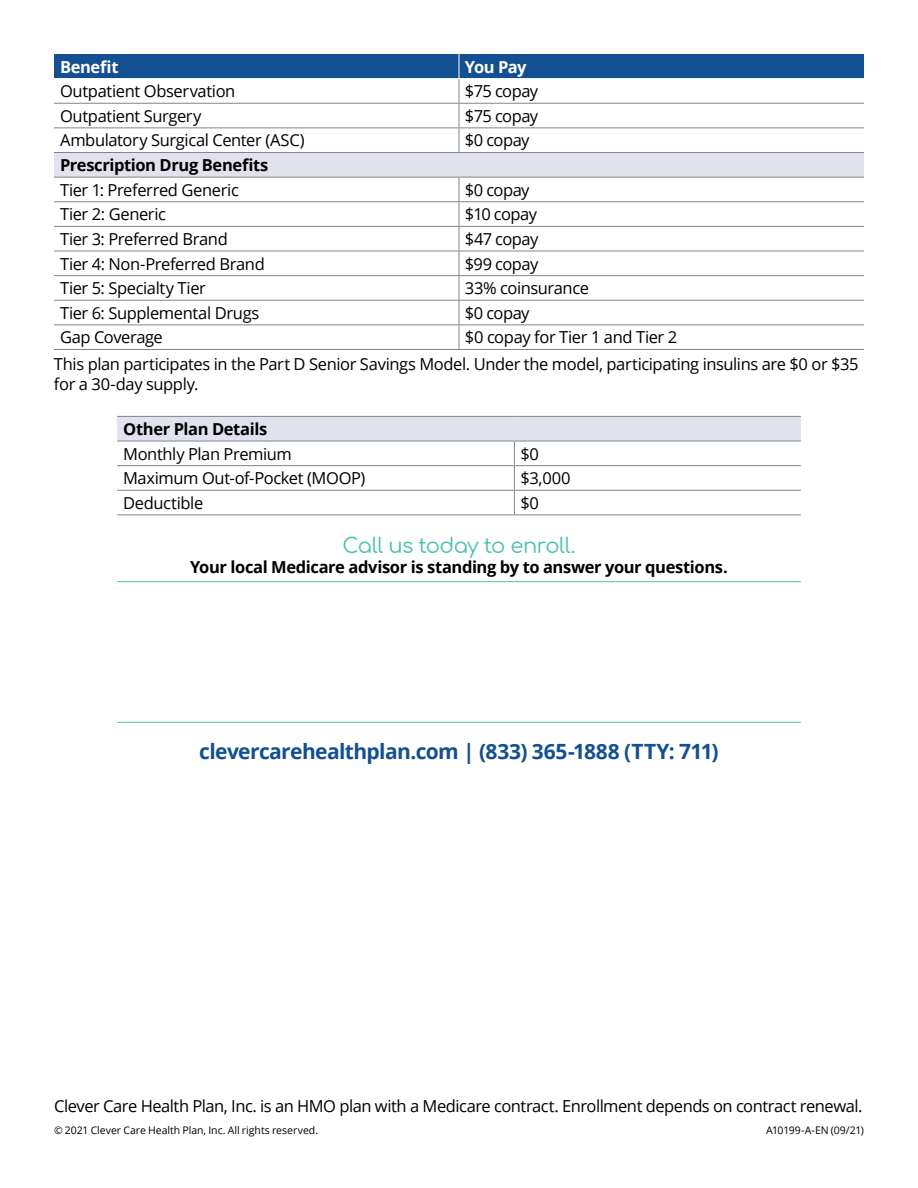
<style>
.page{position:relative;width:918px;height:1188px;background:#fff}
.page>*{position:absolute;margin:0;border:0;box-sizing:border-box;transform-origin:0 0}
.t1{font:700 21px "Open Sans";letter-spacing:-.03em;color:#145091}
.t2{font:21px "Comfortaa";letter-spacing:-.025em;color:#4bc0b1}
.t3{font:16.5px/27px "Open Sans";letter-spacing:-.025em;color:#000}
.t4{font:700 16.5px "Open Sans";letter-spacing:-.025em;color:#000}
.t5{font:700 16.5px "Open Sans";letter-spacing:-.025em;color:#fff}
.t6{font:10.5px "Open Sans";letter-spacing:-.005em;color:#000}
</style>
<div class="page">
<div style="left:54px;top:152px;width:810px;height:25px;background:#e1e2ed"></div>
<hr style="left:459px;top:152px;width:405px;height:1px;background:#7c878d">
<hr style="left:459px;top:177px;width:405px;height:1px;background:#7c878d">
<hr style="left:459px;top:201px;width:405px;height:1px;background:#7c878d">
<hr style="left:459px;top:226px;width:405px;height:1px;background:#7c878d">
<hr style="left:459px;top:251px;width:405px;height:1px;background:#7c878d">
<hr style="left:459px;top:275px;width:405px;height:1px;background:#7c878d">
<hr style="left:459px;top:300px;width:405px;height:1px;background:#7c878d">
<hr style="left:459px;top:324px;width:405px;height:1px;background:#7c878d">
<hr style="left:54px;top:152px;width:405px;height:1px;background:#7c878d">
<hr style="left:54px;top:177px;width:405px;height:1px;background:#7c878d">
<hr style="left:54px;top:201px;width:405px;height:1px;background:#7c878d">
<hr style="left:54px;top:226px;width:405px;height:1px;background:#7c878d">
<hr style="left:54px;top:251px;width:405px;height:1px;background:#7c878d">
<hr style="left:54px;top:275px;width:405px;height:1px;background:#7c878d">
<hr style="left:54px;top:300px;width:405px;height:1px;background:#7c878d">
<hr style="left:54px;top:324px;width:405px;height:1px;background:#7c878d">
<svg style="left:459px;top:177px;width:1px;height:172px"></svg>
<hr style="left:54px;top:349px;width:405px;height:1px;background:#7c878d">
<hr style="left:459px;top:349px;width:405px;height:1px;background:#7c878d">
<svg style="left:54px;top:54px;width:810px;height:98px"></svg>
<hr style="left:54px;top:78px;width:405px;height:1px;background:#fff">
<hr style="left:459px;top:78px;width:405px;height:1px;background:#fff">
<div style="left:117px;top:416px;width:684px;height:25px;background:#e1e2ed"></div>
<hr style="left:117px;top:416px;width:397px;height:1px;background:#7c878d">
<hr style="left:514px;top:416px;width:287px;height:1px;background:#7c878d">
<hr style="left:117px;top:441px;width:397px;height:1px;background:#7c878d">
<hr style="left:514px;top:441px;width:287px;height:1px;background:#7c878d">
<hr style="left:117px;top:465px;width:397px;height:1px;background:#7c878d">
<hr style="left:514px;top:465px;width:287px;height:1px;background:#7c878d">
<hr style="left:117px;top:490px;width:397px;height:1px;background:#7c878d">
<hr style="left:514px;top:490px;width:287px;height:1px;background:#7c878d">
<svg style="left:514px;top:441px;width:1px;height:74px"></svg>
<hr style="left:117px;top:515px;width:397px;height:1px;background:#7c878d">
<hr style="left:514px;top:515px;width:287px;height:1px;background:#7c878d">
<hr style="left:118px;top:581px;width:682px;height:1px;background:#4bc0b1">
<hr style="left:118px;top:722px;width:682px;height:1px;background:#4bc0b1">
<p class="t5" style="left:60px;top:55px;width:60px">Benefit</p>
<p class="t5" style="left:465px;top:55px;width:63px">You Pay</p>
<p class="t3" style="left:60px;top:77px;width:177px">Outpatient Observation</p>
<p class="t3" style="left:465px;top:77px;width:75px">$75 copay</p>
<p class="t3" style="left:60px;top:102px;width:143px">Outpatient Surgery</p>
<p class="t3" style="left:465px;top:102px;width:75px">$75 copay</p>
<p class="t3" style="left:60px;top:127px;width:246px">Ambulatory Surgical Center (ASC)</p>
<p class="t3" style="left:465px;top:127px;width:66px">$0 copay</p>
<p class="t4" style="left:60px;top:153px;width:210px">Prescription Drug Benefits</p>
<p class="t3" style="left:60px;top:176px;width:180px">Tier 1: Preferred Generic</p>
<p class="t3" style="left:465px;top:176px;width:66px">$0 copay</p>
<p class="t3" style="left:60px;top:200px;width:108px">Tier 2: Generic</p>
<p class="t3" style="left:465px;top:200px;width:74px">$10 copay</p>
<p class="t3" style="left:60px;top:225px;width:169px">Tier 3: Preferred Brand</p>
<p class="t3" style="left:465px;top:225px;width:75px">$47 copay</p>
<p class="t3" style="left:60px;top:250px;width:206px">Tier 4: Non-Preferred Brand</p>
<p class="t3" style="left:465px;top:250px;width:75px">$99 copay</p>
<p class="t3" style="left:60px;top:274px;width:147px">Tier 5: Specialty Tier</p>
<p class="t3" style="left:465px;top:274px;width:125px">33% coinsurance</p>
<p class="t3" style="left:60px;top:299px;width:201px">Tier 6: Supplemental Drugs</p>
<p class="t3" style="left:465px;top:299px;width:66px">$0 copay</p>
<p class="t3" style="left:60px;top:324px;width:104px">Gap Coverage</p>
<p class="t3" style="left:54px;top:324px;width:806px;text-indent:411px">$0 copay for Tier 1 and Tier 2<br>This plan participates in the Part D Senior Savings Model. Under the model, participating insulins are $0 or $35</p>
<p class="t3" style="left:54px;top:370px;width:146px">for a 30-day supply.</p>
<p class="t4" style="left:123px;top:417px;width:146px">Other Plan Details</p>
<p class="t3" style="left:123px;top:440px;width:170px">Monthly Plan Premium</p>
<p class="t3" style="left:520px;top:440px;width:20px">$0</p>
<p class="t3" style="left:123px;top:464px;width:244px">Maximum Out-of-Pocket (MOOP)</p>
<p class="t3" style="left:520px;top:464px;width:52px">$3,000</p>
<p class="t3" style="left:123px;top:489px;width:82px">Deductible</p>
<p class="t3" style="left:520px;top:489px;width:20px">$0</p>
<p class="t2" style="left:343px;top:527px;width:234px">Call us today to enroll.</p>
<p class="t4" style="left:190px;top:555px;width:539px">Your local Medicare advisor is standing by to answer your questions.</p>
<p class="t1" style="left:199px;top:737px;width:521px">clevercarehealthplan.com | (833) 365-1888 (TTY: 711)</p>
<p class="t3" style="left:54px;top:1093px;width:810px">Clever Care Health Plan, Inc. is an HMO plan with a Medicare contract. Enrollment depends on contract renewal.</p>
<p class="t6" style="left:54px;top:1123px;width:266px">© 2021 Clever Care Health Plan, Inc. All rights reserved.</p>
<p class="t6" style="left:766px;top:1123px;width:99px">A10199-A-EN (09/21)</p>
</div>
